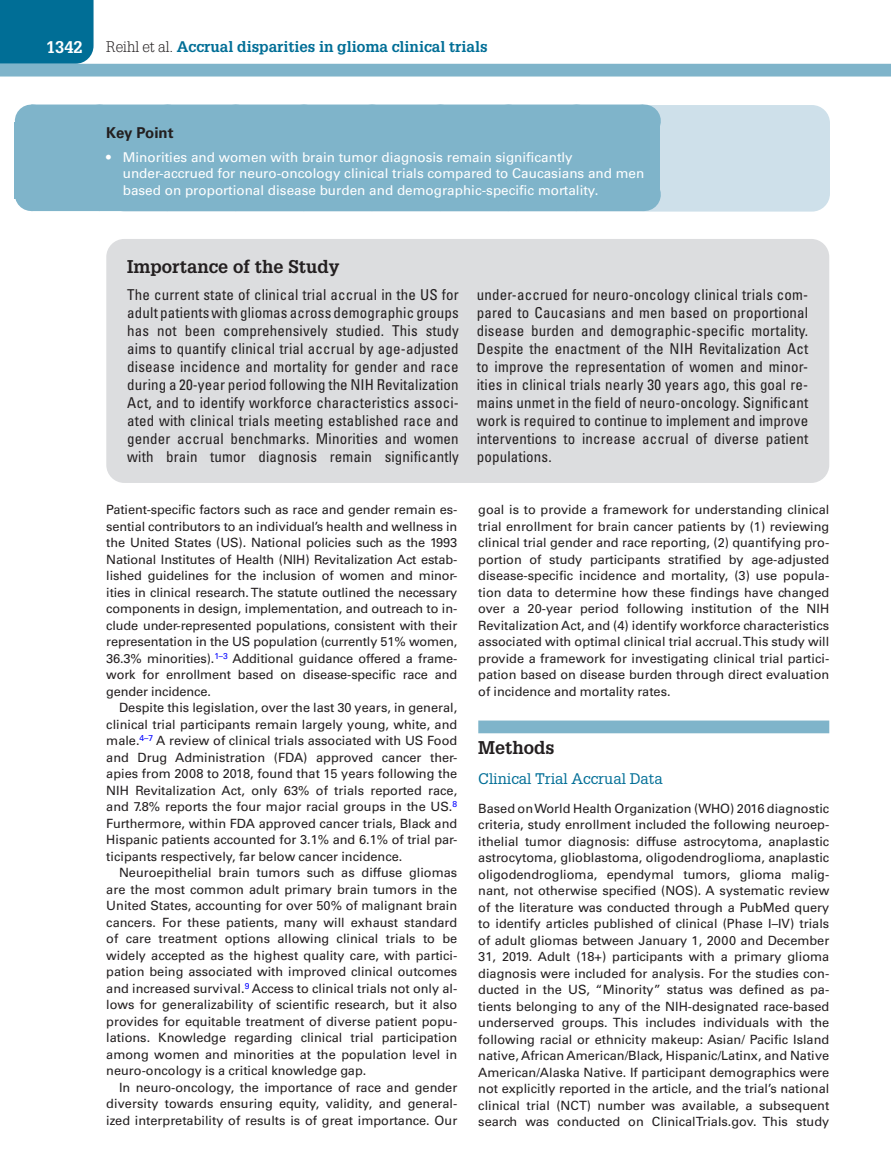
<style>
.page{position:relative;width:891px;height:1175px;background:#fff}
.page>*{position:absolute;margin:0;border:0;box-sizing:border-box;transform-origin:0 0}
.t1{font:700 18px "Glypha LT Std";color:#231f20}
.t2{font:700 16.5px "Glypha LT Std";color:#fff}
.t3{font:condensed 15px/18px "Univers LT Std";letter-spacing:.01em;color:#231f20;text-align:justify}
.t4{font:700 15px "Glypha LT Std";color:#006e96}
.t5{font:15px "Glypha LT Std";color:#006e96}
.t6{font:700 15px "Univers LT Std";letter-spacing:-.01em;color:#231f20}
.t7{font:13.5px/16.5px "Univers LT Std";color:#fff}
.t8{font:12.75px/16.5px "Univers LT Std";color:#231f20;text-align:justify}
.s1{font-weight:300;color:#231f20}
</style>
<div class="page">
<div style="left:0;top:0;width:94px;height:64px;background:#006e96"></div>
<div style="left:0;top:64px;width:891px;height:12px;background:#7fb4ca"></div>
<div style="left:107px;top:105px;width:723px;height:107px;background:#cee0ea;border-radius:18px"></div>
<div style="left:15px;top:122px;width:645px;height:35px;background:#7fb4ca"></div>
<div style="left:31px;top:104px;width:612px;height:33px;background:#7fb4ca"></div>
<svg style="left:99px;top:104px;width:510px;height:1px"></svg>
<hr style="left:643px;top:104px;width:1px;height:33px;background:#7fb4ca">
<div style="left:15px;top:138px;width:645px;height:60px;background:#7fb4ca"></div>
<div style="left:31px;top:178px;width:612px;height:33px;background:#7fb4ca"></div>
<hr style="left:643px;top:178px;width:1px;height:33px;background:#7fb4ca">
<div style="left:478px;top:720px;width:351px;height:13px;background:#7fb4ca"></div>
<div style="left:106px;top:239px;width:723px;height:244px;background:#dcdddf;border-radius:18px"></div>
<p class="t2" style="left:46px;top:37px;width:38px">1342</p>
<p class="t4" style="left:106px;top:37px;width:383px"><span class="s1">Reihl et al.</span> Accrual disparities in glioma clinical trials</p>
<p class="t6" style="left:106px;top:123px;width:69px">Key Point</p>
<p class="t7" style="left:123px;top:149px;width:523px;text-indent:-16px">• Minorities and women with brain tumor diagnosis remain significantly under-accrued for neuro-oncology clinical trials compared to Caucasians and men based on proportional disease burden and demographic-specific mortality.</p>
<h1 class="t1" style="left:127px;top:255px;width:214px">Importance of the Study</h1>
<p class="t3" style="left:127px;top:285px;width:333px">The current state of clinical trial accrual in the US for adult patients with gliomas across demographic groups has not been comprehensively studied. This study aims to quantify clinical trial accrual by age-adjusted disease incidence and mortality for gender and race during a 20-year period following the NIH Revitalization Act, and to identify workforce characteristics associ&shy;ated with clinical trials meeting established race and gender accrual benchmarks. Minorities and women with brain tumor diagnosis remain significantly</p>
<p class="t3" style="left:477px;top:285px;width:333px">under-accrued for neuro-oncology clinical trials com&shy;pared to Caucasians and men based on proportional disease burden and demographic-specific mortality.<br>Despite the enactment of the NIH Revitalization Act to improve the representation of women and minor&shy;ities in clinical trials nearly 30 years ago, this goal re&shy;mains unmet in the field of neuro-oncology. Significant work is required to continue to implement and improve interventions to increase accrual of diverse patient populations.</p>
<p class="t8" style="left:106px;top:501px;width:353px">Patient-specific factors such as race and gender remain es&shy;sential contributors to an individual’s health and wellness in the United States (US). National policies such as the 1993<br>National Institutes of Health (NIH) Revitalization Act estab&shy;lished guidelines for the inclusion of women and minor&shy;ities in clinical research. The statute outlined the necessary components in design, implementation, and outreach to in&shy;clude under-represented populations, consistent with their representation in the US population (currently 51% women, 36.3% minorities).<sup>1–3</sup> Additional guidance offered a frame&shy;work for enrollment based on disease-specific race and gender incidence.</p>
<p class="t8" style="left:106px;top:699px;width:353px;text-indent:13px">Despite this legislation, over the last 30 years, in general, clinical trial participants remain largely young, white, and male.<sup>4–7</sup> A review of clinical trials associated with US Food and Drug Administration (FDA) approved cancer ther&shy;apies from 2008 to 2018, found that 15 years following the NIH Revitalization Act, only 63% of trials reported race, and 7.8% reports the four major racial groups in the US.<sup>8<br></sup>Furthermore, within FDA approved cancer trials, Black and Hispanic patients accounted for 3.1% and 6.1% of trial par&shy;ticipants respectively, far below cancer incidence.</p>
<p class="t8" style="left:106px;top:864px;width:353px;text-indent:13px">Neuroepithelial brain tumors such as diffuse gliomas are the most common adult primary brain tumors in the United States, accounting for over 50% of malignant brain cancers. For these patients, many will exhaust standard of care treatment options allowing clinical trials to be widely accepted as the highest quality care, with partici&shy;pation being associated with improved clinical outcomes and increased survival.<sup>9</sup> Access to clinical trials not only al&shy;lows for generalizability of scientific research, but it also provides for equitable treatment of diverse patient popu&shy;lations. Knowledge regarding clinical trial participation among women and minorities at the population level in neuro-oncology is a critical knowledge gap.</p>
<p class="t8" style="left:106px;top:1079px;width:352px;text-indent:13px">In neuro-oncology, the importance of race and gender diversity towards ensuring equity, validity, and general&shy;ized interpretability of results is of great importance. Our</p>
<p class="t8" style="left:478px;top:501px;width:353px">goal is to provide a framework for understanding clinical trial enrollment for brain cancer patients by (1) reviewing clinical trial gender and race reporting, (2) quantifying pro&shy;portion of study participants stratified by age-adjusted disease-specific incidence and mortality, (3) use popula&shy;tion data to determine how these findings have changed over a 20-year period following institution of the NIH Revitalization Act, and (4) identify workforce characteristics associated with optimal clinical trial accrual. This study will provide a framework for investigating clinical trial partici&shy;pation based on disease burden through direct evaluation of incidence and mortality rates.</p>
<h1 class="t1" style="left:478px;top:736px;width:78px">Methods</h1>
<p class="t5" style="left:478px;top:769px;width:186px">Clinical Trial Accrual Data</p>
<p class="t8" style="left:478px;top:800px;width:353px">Based on World Health Organization (WHO) 2016 diagnostic criteria, study enrollment included the following neuroep&shy;ithelial tumor diagnosis: diffuse astrocytoma, anaplastic astrocytoma, glioblastoma, oligodendroglioma, anaplastic oligodendroglioma, ependymal tumors, glioma malig&shy;nant, not otherwise specified (NOS). A systematic review of the literature was conducted through a PubMed query to identify articles published of clinical (Phase I–IV) trials of adult gliomas between January 1, 2000 and December 31, 2019. Adult (18+) participants with a primary glioma diagnosis were included for analysis. For the studies con&shy;ducted in the US, “Minority” status was defined as pa&shy;tients belonging to any of the NIH-designated race-based underserved groups. This includes individuals with the following racial or ethnicity makeup: Asian/ Pacific Island native, African American/Black, Hispanic/Latinx, and Native American/Alaska Native. If participant demographics were not explicitly reported in the article, and the trial’s national clinical trial (NCT) number was available, a subsequent search was conducted on ClinicalTrials.gov. This study</p>
</div>
